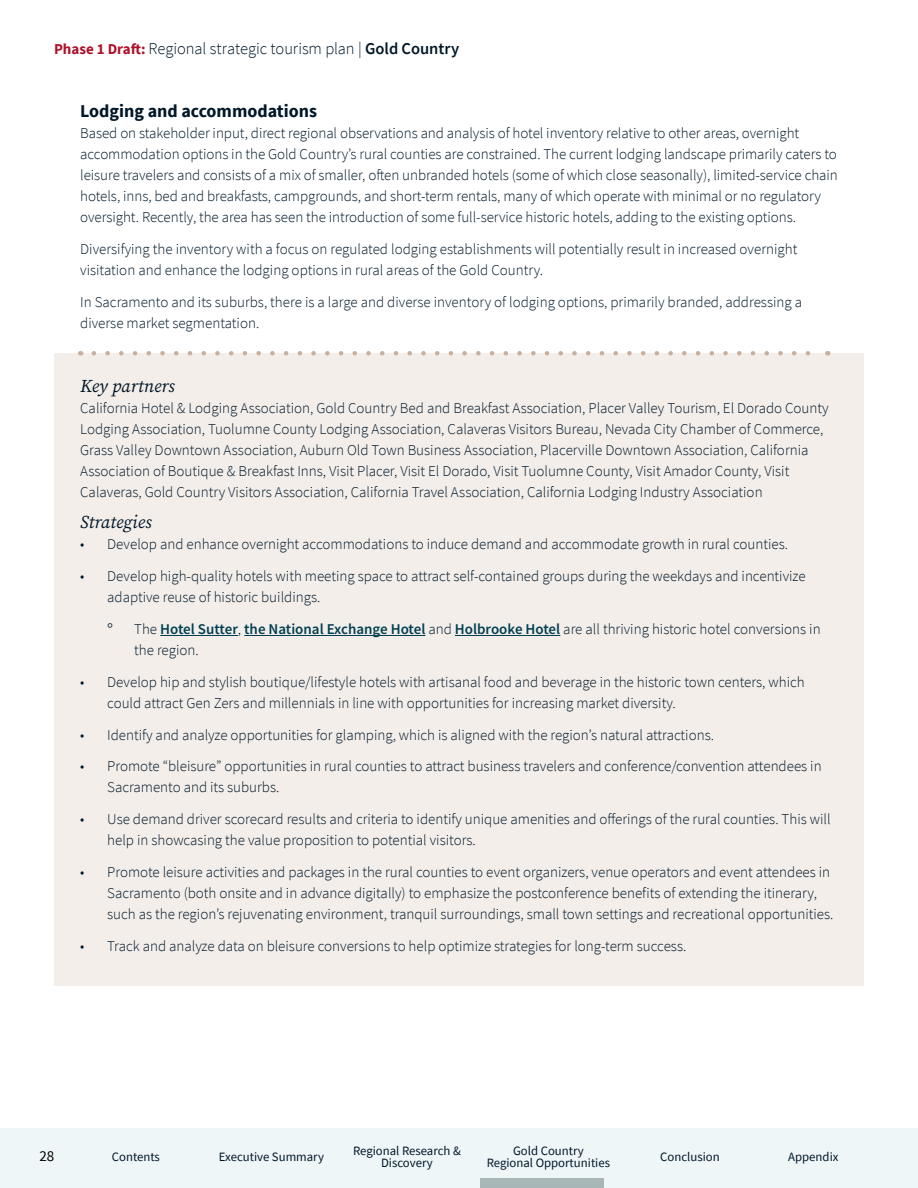
<style>
.page{position:relative;width:918px;height:1188px;background:#fff}
.page>*{position:absolute;margin:0;border:0;box-sizing:border-box;transform-origin:0 0}
.t1{font:700 18px "Source Sans Pro";color:#011728}
.t2{font:italic 18px "Source Serif Pro";color:#011728}
.t3{font:300 16.5px "Source Sans Pro";letter-spacing:-.005em;color:#011728}
.t4{font:300 15px/21px "Source Sans Pro";color:#011728}
.t5{font:15px "Source Sans Pro";color:#000}
.t6{font:15px "Avenir Next";color:#011728}
.t7{font:12.75px/12px "Source Sans Pro";color:#011728;text-align:center}
.s1{font-weight:700;font-size:15px;color:#ae132a}
.s2{font-weight:600}
.s3{font-weight:600;color:#003f52}
</style>
<div class="page">
<div style="left:54px;top:353px;width:810px;height:633px;background:#f3eeea"></div>
<hr style="left:160px;top:635px;width:78px;height:1px;background:#003f52">
<hr style="left:244px;top:635px;width:181px;height:1px;background:#003f52">
<hr style="left:455px;top:635px;width:105px;height:1px;background:#003f52">
<div style="left:0;top:1128px;width:918px;height:60px;background:#eff6f8"></div>
<div style="left:481px;top:1178px;width:123px;height:10px;background:#a9b6b8"></div>
<svg style="left:94px;top:351px;width:717px;height:5px"></svg>
<p class="t3" style="left:54px;top:38px;width:407px"><span class="s1">Phase 1 Draft:</span> Regional strategic tourism plan | <span class="s2">Gold Country</span></p>
<p class="t1" style="left:80px;top:99px;width:238px">Lodging and accommodations</p>
<p class="t4" style="left:80px;top:123px;width:759px">Based on stakeholder input, direct regional observations and analysis of hotel inventory relative to other areas, overnight accommodation options in the Gold Country’s rural counties are constrained. The current lodging landscape primarily caters to leisure travelers and consists of a mix of smaller, often unbranded hotels (some of which close seasonally), limited-service chain hotels, inns, bed and breakfasts, campgrounds, and short-term rentals, many of which operate with minimal or no regulatory oversight. Recently, the area has seen the introduction of some full-service historic hotels, adding to the existing options.</p>
<p class="t4" style="left:80px;top:239px;width:719px">Diversifying the inventory with a focus on regulated lodging establishments will potentially result in increased overnight visitation and enhance the lodging options in rural areas of the Gold Country.</p>
<p class="t4" style="left:80px;top:292px;width:723px">In Sacramento and its suburbs, there is a large and diverse inventory of lodging options, primarily branded, addressing a diverse market segmentation.</p>
<p class="t2" style="left:80px;top:373px;width:96px">Key partners</p>
<p class="t4" style="left:80px;top:397px;width:750px">California Hotel &amp; Lodging Association, Gold Country Bed and Breakfast Association, Placer Valley Tourism, El Dorado County Lodging Association, Tuolumne County Lodging Association, Calaveras Visitors Bureau, Nevada City Chamber of Commerce, Grass Valley Downtown Association, Auburn Old Town Business Association, Placerville Downtown Association, California Association of Boutique &amp; Breakfast Inns, Visit Placer, Visit El Dorado, Visit Tuolumne County, Visit Amador County, Visit Calaveras, Gold Country Visitors Association, California Travel Association, California Lodging Industry Association</p>
<p class="t2" style="left:80px;top:510px;width:73px">Strategies</p>
<p class="t4" style="left:80px;top:534px;width:709px">• Develop and enhance overnight accommodations to induce demand and accommodate growth in rural counties.</p>
<p class="t4" style="left:107px;top:566px;width:700px;text-indent:-27px">• Develop high-quality hotels with meeting space to attract self-contained groups during the weekdays and incentivize adaptive reuse of historic buildings.</p>
<p class="t6" style="left:107px;top:616px;width:7px">°</p>
<p class="t4" style="left:134px;top:619px;width:688px">The <span class="s3">Hotel Sutter</span>, <span class="s3">the National Exchange Hotel</span> and <span class="s3">Holbrooke Hotel</span> are all thriving historic hotel conversions in the region.</p>
<p class="t4" style="left:107px;top:671px;width:699px;text-indent:-27px">• Develop hip and stylish boutique/lifestyle hotels with artisanal food and beverage in the historic town centers, which could attract Gen Zers and millennials in line with opportunities for increasing market diversity.</p>
<p class="t4" style="left:80px;top:724px;width:635px">• Identify and analyze opportunities for glamping, which is aligned with the region’s natural attractions.</p>
<p class="t4" style="left:107px;top:756px;width:716px;text-indent:-27px">• Promote “bleisure” opportunities in rural counties to attract business travelers and conference/convention attendees in<br>Sacramento and its suburbs.</p>
<p class="t4" style="left:107px;top:809px;width:725px;text-indent:-27px">• Use demand driver scorecard results and criteria to identify unique amenities and offerings of the rural counties. This will help in showcasing the value proposition to potential visitors.</p>
<p class="t4" style="left:107px;top:862px;width:728px;text-indent:-27px">• Promote leisure activities and packages in the rural counties to event organizers, venue operators and event attendees in<br>Sacramento (both onsite and in advance digitally) to emphasize the postconference benefits of extending the itinerary, such as the region’s rejuvenating environment, tranquil surroundings, small town settings and recreational opportunities.</p>
<p class="t4" style="left:80px;top:935px;width:608px">• Track and analyze data on bleisure conversions to help optimize strategies for long-term success.</p>
<p class="t7" style="left:353px;top:1144px;width:109px">Regional Research &amp;<br>Discovery</p>
<p class="t5" style="left:39px;top:1147px;width:16px">28</p>
<p class="t7" style="left:487px;top:1144px;width:125px">Gold Country<br>Regional Opportunities</p>
<p class="t7" style="left:112px;top:1150px;width:50px">Contents</p>
<p class="t7" style="left:660px;top:1150px;width:61px">Conclusion</p>
<p class="t7" style="left:788px;top:1150px;width:52px">Appendix</p>
<p class="t7" style="left:219px;top:1150px;width:107px">Executive Summary</p>
</div>
